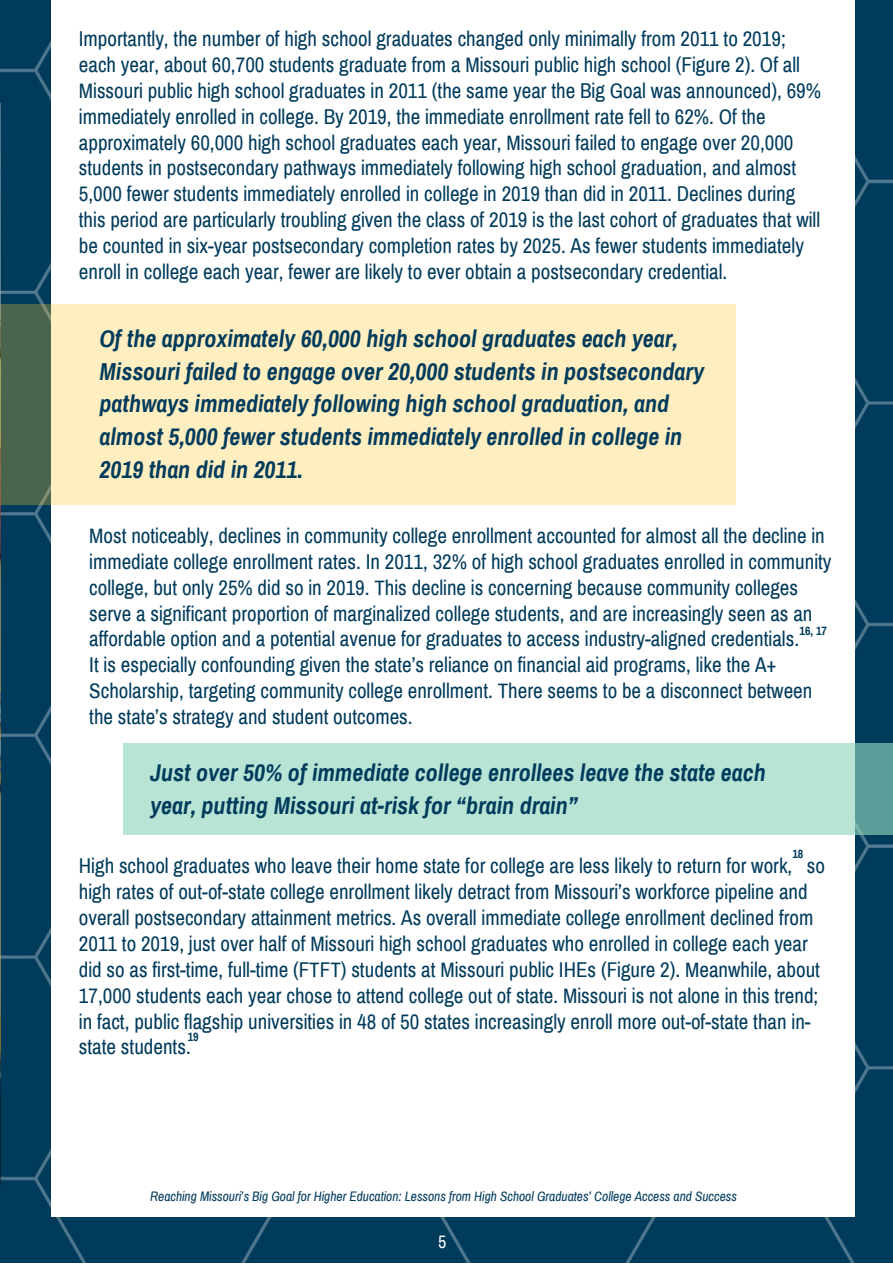
<style>
.page{position:relative;width:893px;height:1264px;background:#fff}
.page>*{position:absolute;margin:0;border:0;box-sizing:border-box;transform-origin:0 0}
.t1{font:italic 700 24px/32.5px "Archivo Narrow";color:#003b5c}
.t2{font:21px/25.8px "Archivo Narrow";color:#003b5c}
.t3{font:18px "Archivo Narrow";color:#fff}
.t4{font:italic 13.5px "Archivo Narrow";color:#003b5c}
.t5{font:700 12px "Archivo Narrow";color:#003b5c}
</style>
<div class="page">
<div style="left:0;top:0;width:892px;height:1262px;background:#003b5c"></div>
<div style="left:51px;top:0;width:803px;height:1216px;background:#fff"></div>
<img style="left:0;top:103px;width:1px;height:1081px">
<div style="left:124px;top:743px;width:768px;height:91px;background:#b7e4d5"></div>
<div style="left:0;top:304px;width:735px;height:200px;background:#ffeec0"></div>
<p class="t2" style="left:79px;top:26px;width:743px">Importantly, the number of high school graduates changed only minimally from 2011 to 2019; each year, about 60,700 students graduate from a Missouri public high school (Figure 2). Of all Missouri public high school graduates in 2011 (the same year the Big Goal was announced), 69% immediately enrolled in college. By 2019, the immediate enrollment rate fell to 62%. Of the approximately 60,000 high school graduates each year, Missouri failed to engage over 20,000 students in postsecondary pathways immediately following high school graduation, and almost 5,000 fewer students immediately enrolled in college in 2019 than did in 2011. Declines during this period are particularly troubling given the class of 2019 is the last cohort of graduates that will be counted in six-year postsecondary completion rates by 2025. As fewer students immediately enroll in college each year, fewer are likely to ever obtain a postsecondary credential.</p>
<p class="t1" style="left:99px;top:322px;width:606px">Of the approximately 60,000 high school graduates each year, Missouri failed to engage over 20,000 students in postsecondary pathways immediately following high school graduation, and almost 5,000 fewer students immediately enrolled in college in 2019 than did in 2011.</p>
<p class="t2" style="left:89px;top:522px;width:743px">Most noticeably, declines in community college enrollment accounted for almost all the decline in immediate college enrollment rates. In 2011, 32% of high school graduates enrolled in community college, but only 25% did so in 2019. This decline is concerning because community colleges serve a significant proportion of marginalized college students, and are increasingly seen as an affordable option and a potential avenue for graduates to access industry-aligned credentials.<br>It is especially confounding given the state’s reliance on financial aid programs, like the A+ Scholarship, targeting community college enrollment. There seems to be a disconnect between the state’s strategy and student outcomes.</p>
<p class="t5" style="left:799px;top:624px;width:29px">16, 17</p>
<p class="t1" style="left:150px;top:756px;width:617px">Just over 50% of immediate college enrollees leave the state each year, putting Missouri at-risk for “brain drain”</p>
<p class="t5" style="left:792px;top:846px;width:12px">18</p>
<p class="t2" style="left:79px;top:852px;width:747px">High school graduates who leave their home state for college are less likely to return for work, so high rates of out-of-state college enrollment likely detract from Missouri’s workforce pipeline and overall postsecondary attainment metrics. As overall immediate college enrollment declined from 2011 to 2019, just over half of Missouri high school graduates who enrolled in college each year did so as first-time, full-time (FTFT) students at Missouri public IHEs (Figure 2). Meanwhile, about 17,000 students each year chose to attend college out of state. Missouri is not alone in this trend; in fact, public flagship universities in 48 of 50 states increasingly enroll more out-of-state than in&shy;state students.</p>
<p class="t5" style="left:188px;top:1029px;width:12px">19</p>
<p class="t4" style="left:150px;top:1188px;width:588px">Reaching Missouri’s Big Goal for Higher Education: Lessons from High School Graduates’ College Access and Success</p>
<p class="t3" style="left:438px;top:1230px;width:10px">5</p>
</div>
